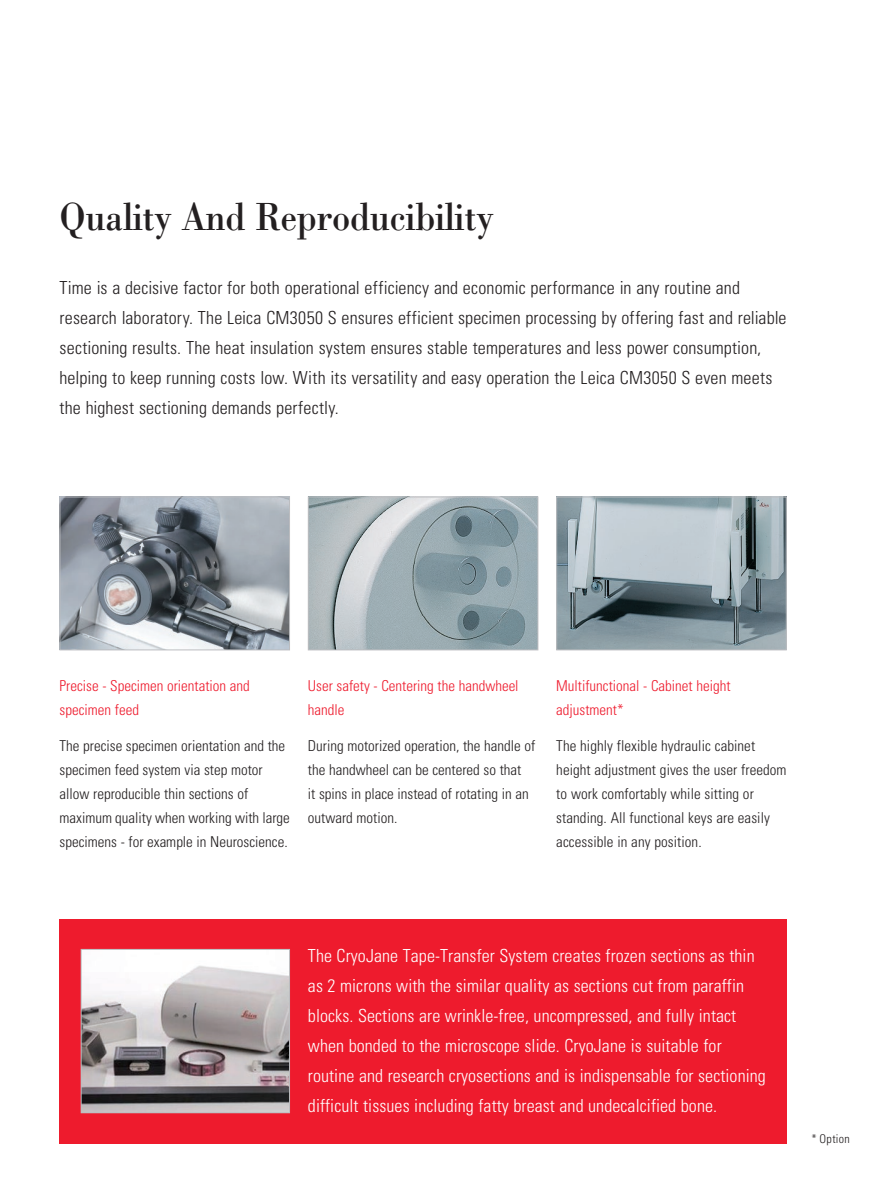
<style>
.page{position:relative;width:893px;height:1191px;background:#fff}
.page>*{position:absolute;margin:0;border:0;box-sizing:border-box;transform-origin:0 0}
.t1{font:40.5px "Leicana";letter-spacing:-.01em;color:#231f20}
.t2{font:300 condensed 18px/30px "Univers LT Std";letter-spacing:.01em;color:#231f20}
.t3{font:300 condensed 18px/30px "Univers LT Std";letter-spacing:.005em;color:#fff}
.t4{font:300 condensed 15px/24px "Univers LT Std";color:#231f20}
.t5{font:300 condensed 15px/24px "Univers LT Std";color:#ee1b2d}
.t6{font:300 condensed 12px "Univers LT Std";letter-spacing:.025em;color:#231f20}
</style>
<div class="page">
<img style="left:558px;top:498px;width:227px;height:150px">
<div style="left:556px;top:496px;width:231px;height:154px;border:1px solid #bcbdc0"></div>
<img style="left:62px;top:498px;width:226px;height:150px">
<div style="left:60px;top:496px;width:230px;height:154px;border:1px solid #bcbdc0"></div>
<img style="left:310px;top:498px;width:226px;height:150px">
<div style="left:308px;top:496px;width:230px;height:154px;border:1px solid #bcbdc0"></div>
<div style="left:60px;top:919px;width:727px;height:224px;background:#ee1b2d"></div>
<img style="left:83px;top:951px;width:205px;height:160px">
<div style="left:81px;top:949px;width:209px;height:164px;border:1px solid #bcbdc0"></div>
<h1 class="t1" style="left:60px;top:191px;width:436px">Quality And Reproducibility</h1>
<p class="t2" style="left:60px;top:272px;width:729px">Time is a decisive factor for both operational efficiency and economic performance in any routine and research laboratory. The Leica CM3050 S ensures efficient specimen processing by offering fast and reliable sectioning results. The heat insulation system ensures stable temperatures and less power consumption, helping to keep running costs low. With its versatility and easy operation the Leica CM3050 S even meets the highest sectioning demands perfectly.</p>
<p class="t5" style="left:60px;top:673px;width:192px">Precise - Specimen orientation and specimen feed</p>
<p class="t4" style="left:60px;top:733px;width:232px">The precise specimen orientation and the specimen feed system via step motor allow reproducible thin sections of maximum quality when working with large specimens - for example in Neuroscience.</p>
<p class="t5" style="left:308px;top:673px;width:212px">User safety - Centering the handwheel handle</p>
<p class="t4" style="left:308px;top:733px;width:229px">During motorized operation, the handle of the handwheel can be centered so that<br>it spins in place instead of rotating in an outward motion.</p>
<p class="t5" style="left:556px;top:673px;width:176px">Multifunctional - Cabinet height adjustment*</p>
<p class="t4" style="left:556px;top:733px;width:232px">The highly flexible hydraulic cabinet height adjustment gives the user freedom to work comfortably while sitting or standing. All functional keys are easily accessible in any position.</p>
<p class="t3" style="left:308px;top:940px;width:460px">The CryoJane Tape-Transfer System creates frozen sections as thin as 2 microns with the similar quality as sections cut from paraffin blocks. Sections are wrinkle-free, uncompressed, and fully intact when bonded to the microscope slide. CryoJane is suitable for routine and research cryosections and is indispensable for sectioning difficult tissues including fatty breast and undecalcified bone.</p>
<p class="t6" style="left:811px;top:1131px;width:40px">* Option</p>
</div>
